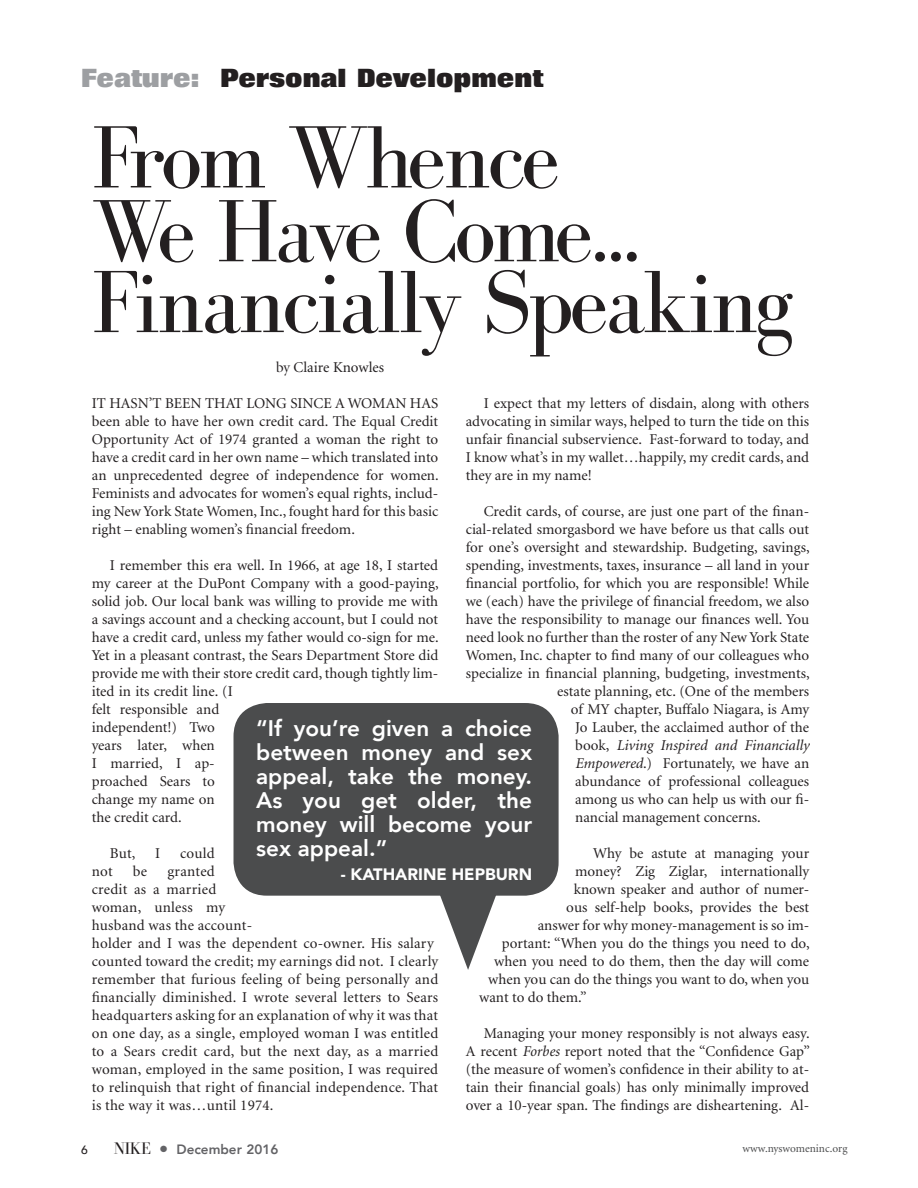
<style>
.page{position:relative;width:918px;height:1188px;background:#fff}
.page>*{position:absolute;margin:0;border:0;box-sizing:border-box;transform-origin:0 0}
.t1{font:91.05px/72.3px "Bodoni FLF";letter-spacing:-.04em;color:#231f20}
.t2{font:800 25.5px "Folio";color:#231f20}
.t3{font:800 22.5px/24px "Avenir";color:#fff;text-align:justify}
.t4{font:900 16.5px "Avenir";color:#fff}
.t5{font:15px/18px "Minion";color:#231f20;text-align:justify}
.t6{font:italic 15px "Minion";color:#231f20}
.t7{font:800 13.5px "Avenir";color:#636366}
.t8{font:500 12px "Avenir";color:#231f20}
.t9{font:11.25px "Minion";color:#4b4c4d}
.s1{color:#9d9fa2}
.s2{font-family:"Minion Display"}
.s3{font-style:normal}
.s4{font-style:italic}
.s5{font-family:"Bodoni FLF";font-weight:400;font-size:17.25px;color:#231f20}
</style>
<div class="page">
<div style="left:234px;top:703px;width:325px;height:193px;background:#4b4c4d;border-radius:33px"></div>
<svg style="left:396px;top:892px;width:144px;height:78px"></svg>
<h2 class="t2" style="left:81px;top:63px;width:464px"><span class="s1">Feature:</span> Personal Development</h2>
<h1 class="t1" style="left:91px;top:124px;width:704px">From Whence<br>We Have Come...<br>Financially Speaking</h1>
<p class="t5" style="left:276px;top:359px;width:110px"><span class="s2">by</span> Claire Knowles</p>
<p class="t5" style="left:92px;top:395px;width:348px">IT HASN’T BEEN THAT LONG SINCE A WOMAN HAS been able to have her own credit card. The Equal Credit Opportunity Act of 1974 granted a woman the right to have a credit card in her own name – which translated into an unprecedented degree of independence for women.<br>Feminists and advocates for women’s equal rights, includ&shy;ing New York State Women, Inc., fought hard for this basic right – enabling women’s financial freedom.</p>
<p class="t5" style="left:92px;top:557px;width:348px;text-align:left;text-indent:18px">I remember this era well. In 1966, at age 18, I started my career at the DuPont Company with a good-paying, solid job. Our local bank was willing to provide me with a savings account and a checking account, but I could not have a credit card, unless my father would co-sign for me.<br>Yet in a pleasant contrast, the Sears Department Store did provide me with their store credit card, though tightly lim&shy;ited in its credit line. (I<br>felt responsible and<br>independent!) Two<br>years later, when<br>I married, I ap-<br>proached Sears to<br>change my name on<br>the credit card.</p>
<p class="t5" style="left:110px;top:845px;width:27px">But,</p>
<p class="t5" style="left:155px;top:845px;width:7px">I</p>
<p class="t5" style="left:180px;top:845px;width:36px">could</p>
<p class="t5" style="left:92px;top:863px;width:23px">not</p>
<p class="t5" style="left:133px;top:863px;width:16px">be</p>
<p class="t5" style="left:466px;top:395px;width:345px;text-indent:18px">I expect that my letters of disdain, along with others advocating in similar ways, helped to turn the tide on this unfair financial subservience. Fast-forward to today, and I know what’s in my wallet…happily, my credit cards, and they are in my name!</p>
<p class="t5" style="left:484px;top:503px;width:327px">Credit cards, of course, are just one part of the finan-</p>
<p class="t5" style="left:466px;top:521px;width:345px">cial-related smorgasbord we have before us that calls out</p>
<p class="t5" style="left:466px;top:539px;width:345px">for one’s oversight and stewardship. Budgeting, savings,</p>
<p class="t5" style="left:466px;top:557px;width:345px">spending, investments, taxes, insurance – all land in your</p>
<p class="t5" style="left:466px;top:575px;width:345px">financial portfolio, for which you are responsible! While</p>
<p class="t5" style="left:466px;top:593px;width:345px">we (each) have the privilege of financial freedom, we also</p>
<p class="t5" style="left:466px;top:611px;width:345px">have the responsibility to manage our finances well. You</p>
<p class="t5" style="left:466px;top:629px;width:345px">need look no further than the roster of any New York State</p>
<p class="t5" style="left:466px;top:647px;width:345px">Women, Inc. chapter to find many of our colleagues who</p>
<p class="t5" style="left:466px;top:665px;width:345px">specialize in financial planning, budgeting, investments,</p>
<p class="t5" style="left:557px;top:683px;width:254px">estate planning, etc. (One of the members</p>
<p class="t5" style="left:571px;top:701px;width:240px">of MY chapter, Buffalo Niagara, is Amy</p>
<p class="t5" style="left:575px;top:719px;width:235px">Jo Lauber, the acclaimed author of the</p>
<p class="t6" style="left:575px;top:738px;width:235px"><span class="s3">book,</span> Living Inspired and Financially</p>
<p class="t5" style="left:575px;top:755px;width:236px"><span class="s4">Empowered</span>.) Fortunately, we have an</p>
<p class="t5" style="left:575px;top:773px;width:235px">abundance of professional colleagues</p>
<p class="t5" style="left:575px;top:791px;width:235px">among us who can help us with our fi-</p>
<p class="t5" style="left:575px;top:809px;width:187px">nancial management concerns.</p>
<p class="t5" style="left:593px;top:845px;width:217px">Why be astute at managing your</p>
<p class="t5" style="left:575px;top:863px;width:235px">money? Zig Ziglar, internationally</p>
<p class="t5" style="left:574px;top:881px;width:237px">known speaker and author of numer-</p>
<p class="t5" style="left:566px;top:899px;width:245px">ous self-help books, provides the best</p>
<p class="t5" style="left:538px;top:917px;width:273px">answer for why money-management is so im-</p>
<p class="t5" style="left:502px;top:935px;width:309px">portant: “When you do the things you need to do,</p>
<p class="t5" style="left:494px;top:953px;width:316px">when you need to do them, then the day will come</p>
<p class="t5" style="left:488px;top:971px;width:322px">when you can do the things you want to do, when you</p>
<p class="t5" style="left:479px;top:989px;width:109px">want to do them.”</p>
<p class="t5" style="left:466px;top:1025px;width:346px;text-indent:18px">Managing your money responsibly is not always easy.<br>A recent <span class="s4">Forbes</span> report noted that the “Confidence Gap” (the measure of women’s confidence in their ability to at&shy;tain their financial goals) has only minimally improved over a 10-year span. The findings are disheartening. Al-</p>
<h3 class="t3" style="left:256px;top:715px;width:277px">“If you’re given a choice between money and sex appeal, take the money.<br>As you get older, the money will become your sex appeal.”</h3>
<p class="t4" style="left:341px;top:861px;width:193px">- KATHARINE HEPBURN</p>
<p class="t5" style="left:92px;top:863px;width:348px;text-align:left;text-indent:76px">granted<br>credit as a married<br>woman, unless my<br>husband was the account-<br>holder and I was the dependent co-owner. His salary counted toward the credit; my earnings did not. I clearly remember that furious feeling of being personally and financially diminished. I wrote several letters to Sears headquarters asking for an explanation of why it was that on one day, as a single, employed woman I was entitled to a Sears credit card, but the next day, as a married woman, employed in the same position, I was required to relinquish that right of financial independence. That is the way it was…until 1974.</p>
<p class="t8" style="left:81px;top:1139px;width:8px">6</p>
<p class="t7" style="left:114px;top:1137px;width:166px"><span class="s5">NIKE</span> ● December 2016</p>
<p class="t9" style="left:743px;top:1143px;width:106px">www.nyswomeninc.org</p>
</div>
